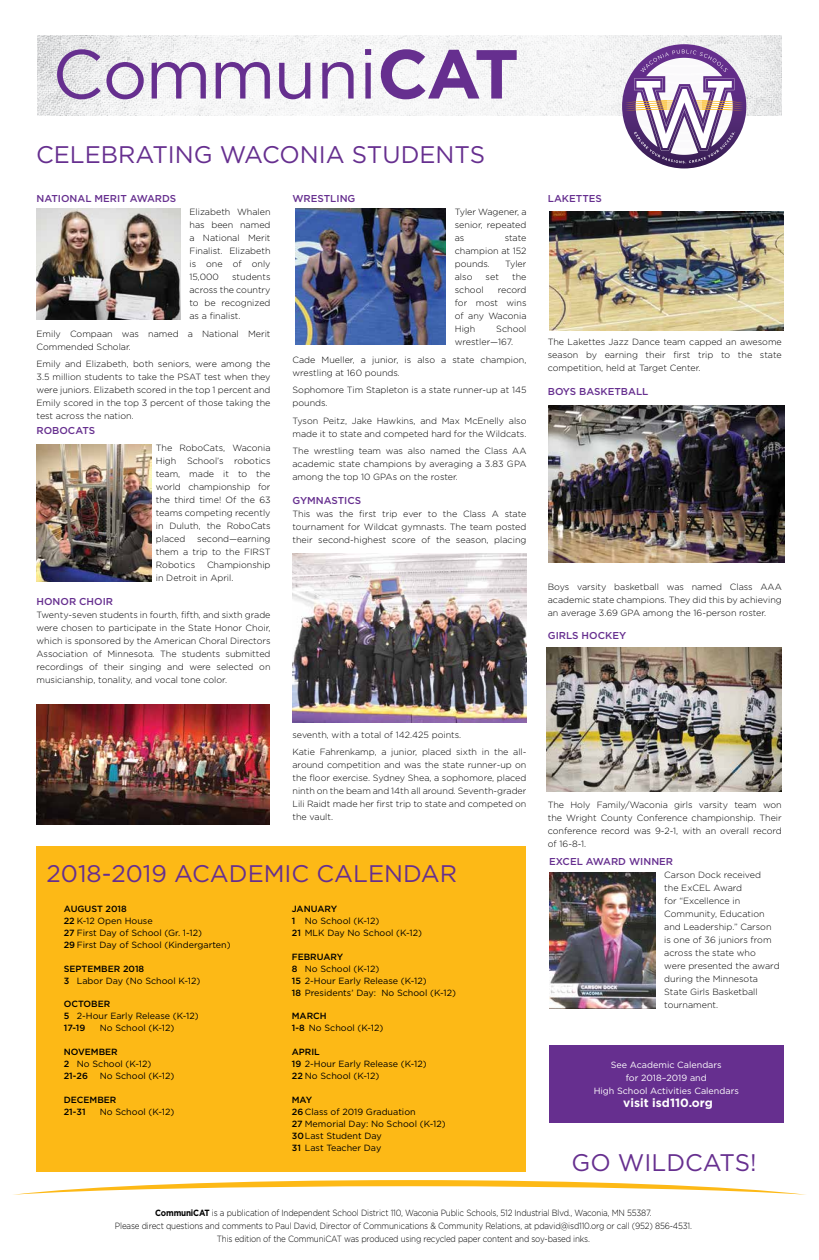
<style>
.page{position:relative;width:819px;height:1260px;background:#fff}
.page>*{position:absolute;margin:0;border:0;box-sizing:border-box;transform-origin:0 0}
.t1{font:69.2px "Gotham";letter-spacing:-.015em;color:#662f8f}
.t2{font:24px "Gotham";color:#662f8f}
.t3{font:700 12px "Gotham";color:#fff}
.t4{font:500 10px "Gotham";color:#662f8f}
.t5{font:300 9px/13px "Gotham";color:#000;text-align:justify}
.t6{font:9px/12px "Gotham";color:#000}
.t7{font:300 9px/13px "Gotham";letter-spacing:-.02em;color:#000;text-align:center;scale:.9 1}
.t8{font:9px/13px "Gotham";color:#fff;text-align:center}
.t9{font:500 9px/12px "Gotham";color:#000}
.s1{font-weight:700}
.s2{font-weight:500}
.s3{font-weight:400}
</style>
<div class="page">
<img style="left:546px;top:648px;width:235px;height:144px">
<div style="left:36px;top:846px;width:490px;height:325px;background:#fdb916"></div>
<img style="left:38px;top:36px;width:744px;height:80px">
<img style="left:549px;top:406px;width:235px;height:156px">
<img style="left:549px;top:872px;width:106px;height:137px">
<img style="left:549px;top:211px;width:234px;height:120px">
<img style="left:36px;top:445px;width:115px;height:136px">
<img style="left:296px;top:208px;width:150px;height:136px">
<img style="left:292px;top:553px;width:234px;height:170px">
<div style="left:549px;top:1045px;width:235px;height:77px;background:#662f8f"></div>
<svg style="left:13px;top:1180px;width:793px;height:15px"></svg>
<svg style="left:622px;top:44px;width:124px;height:124px"></svg>
<img style="left:37px;top:208px;width:143px;height:111px">
<img style="left:36px;top:704px;width:234px;height:120px">
<h1 class="t1" style="left:52px;top:30px;width:468px">Communi<span class="s1">CAT</span></h1>
<h2 class="t2" style="left:36px;top:139px;width:450px">CELEBRATING WACONIA STUDENTS</h2>
<p class="t4" style="left:37px;top:192px;width:141px">NATIONAL MERIT AWARDS</p>
<p class="t5" style="left:190px;top:205px;width:83px">Elizabeth Whalen has been named a National Merit Finalist. Elizabeth is one of only 15,000</p>
<p class="t5" style="left:190px;top:270px;width:83px;text-indent:43px">students across the country to be recognized as a finalist.</p>
<p class="t5" style="left:37px;top:327px;width:236px">Emily Compaan was named a National Merit<br>Commended Scholar.</p>
<p class="t5" style="left:37px;top:357px;width:236px">Emily and Elizabeth, both seniors, were among the 3.5 million students to take the PSAT test when they were juniors. Elizabeth scored in the top 1 percent and Emily scored in the top 3 percent of those taking the test across the nation.</p>
<p class="t4" style="left:37px;top:424px;width:60px">ROBOCATS</p>
<p class="t5" style="left:156px;top:441px;width:116px">The RoboCats, Waconia High School’s robotics team, made it to the world championship for the third time! Of the 63 teams competing recently in Duluth, the RoboCats placed</p>
<p class="t5" style="left:156px;top:532px;width:116px;text-indent:41px">second—earning them a trip to the FIRST Robotics</p>
<p class="t5" style="left:156px;top:558px;width:116px;text-indent:51px">Championship in Detroit in April.</p>
<p class="t4" style="left:37px;top:595px;width:78px">HONOR CHOIR</p>
<p class="t5" style="left:37px;top:608px;width:236px">Twenty-seven students in fourth, fifth, and sixth grade were chosen to participate in the State Honor Choir, which is sponsored by the American Choral Directors Association of Minnesota. The students submitted recordings of their singing and were selected on musicianship, tonality, and vocal tone color.</p>
<p class="t4" style="left:292px;top:192px;width:64px">WRESTLING</p>
<p class="t5" style="left:455px;top:205px;width:73px">Tyler Wagener, a senior, repeated as</p>
<p class="t5" style="left:455px;top:231px;width:73px;text-indent:50px">state champion at 152 pounds.</p>
<p class="t5" style="left:505px;top:257px;width:23px">Tyler</p>
<p class="t5" style="left:455px;top:270px;width:19px">also</p>
<p class="t5" style="left:486px;top:270px;width:15px">set</p>
<p class="t5" style="left:512px;top:270px;width:16px">the</p>
<p class="t5" style="left:455px;top:283px;width:30px">school</p>
<p class="t5" style="left:455px;top:283px;width:73px;text-indent:43px">record for most wins of any Waconia High</p>
<p class="t5" style="left:455px;top:322px;width:73px;text-indent:41px">School wrestler—167.</p>
<p class="t5" style="left:292px;top:353px;width:235px">Cade Mueller, a junior, is also a state champion, wrestling at 160 pounds.</p>
<p class="t5" style="left:292px;top:383px;width:236px">Sophomore Tim Stapleton is a state runner-up at 145 pounds.</p>
<p class="t5" style="left:292px;top:414px;width:235px">Tyson Peitz, Jake Hawkins, and Max McEnelly also made it to state and competed hard for the Wildcats.</p>
<p class="t5" style="left:292px;top:444px;width:236px">The wrestling team was also named the Class AA academic state champions by averaging a 3.83 GPA among the top 10 GPAs on the roster.</p>
<p class="t4" style="left:292px;top:494px;width:70px">GYMNASTICS</p>
<p class="t5" style="left:292px;top:507px;width:236px">This was the first trip ever to the Class A state tournament for Wildcat gymnasts. The team posted their second-highest score of the season, placing</p>
<p class="t5" style="left:292px;top:726px;width:236px;line-height:17.5px">seventh, with a total of 142.425 points.<br>Katie Fahrenkamp, a junior, placed sixth in the all-</p>
<p class="t5" style="left:292px;top:758px;width:236px">around competition and was the state runner-up on the floor exercise. Sydney Shea, a sophomore, placed ninth on the beam and 14th all around. Seventh-grader Lili Raidt made her first trip to state and competed on the vault.</p>
<h2 class="t2" style="left:47px;top:858px;width:412px">2018-2019 ACADEMIC CALENDAR</h2>
<p class="t6" style="left:64px;top:903px;width:168px"><span class="s2">AUGUST 2018<br>22</span> K-12 Open House<br><span class="s2">27</span> First Day of School (Gr. 1-12)<br><span class="s2">29</span> First Day of School (Kindergarten)</p>
<p class="t6" style="left:64px;top:962px;width:138px"><span class="s2">SEPTEMBER 2018<br>3</span> Labor Day (No School K-12)</p>
<p class="t6" style="left:64px;top:998px;width:136px"><span class="s2">OCTOBER<br>5</span> 2-Hour Early Release (K-12)<br><span class="s2">17-19</span></p>
<p class="t6" style="left:100px;top:1022px;width:76px">No School (K-12)</p>
<p class="t9" style="left:64px;top:1046px;width:89px">NOVEMBER<br>2 <span class="s3">No School (K-12)<br></span>21-26</p>
<p class="t6" style="left:100px;top:1070px;width:76px">No School (K-12)</p>
<p class="t9" style="left:64px;top:1093px;width:54px">DECEMBER<br>21-31</p>
<p class="t6" style="left:100px;top:1105px;width:76px">No School (K-12)</p>
<p class="t6" style="left:292px;top:903px;width:132px"><span class="s2">JANUARY<br>1</span> No School (K-12)<br><span class="s2">21</span> MLK Day No School (K-12)</p>
<p class="t6" style="left:292px;top:950px;width:166px"><span class="s2">FEBRUARY<br>8</span> No School (K-12)<br><span class="s2">15</span> 2-Hour Early Release (K-12)<br><span class="s2">18</span> Presidents’ Day: No School (K-12)</p>
<p class="t6" style="left:292px;top:1010px;width:93px"><span class="s2">MARCH<br>1-8</span> No School (K-12)</p>
<p class="t6" style="left:292px;top:1046px;width:136px"><span class="s2">APRIL<br>19</span> 2-Hour Early Release (K-12)<br><span class="s2">22</span> No School (K-12)</p>
<p class="t6" style="left:292px;top:1093px;width:155px"><span class="s2">MAY<br>26</span> Class of 2019 Graduation<br><span class="s2">27</span> Memorial Day: No School (K-12)<br><span class="s2">30</span>Last Student Day<br><span class="s2">31</span> Last Teacher Day</p>
<p class="t4" style="left:548px;top:192px;width:56px">LAKETTES</p>
<p class="t5" style="left:548px;top:335px;width:235px">The Lakettes Jazz Dance team capped an awesome season by earning their first trip to the state competition, held at Target Center.</p>
<p class="t4" style="left:548px;top:385px;width:102px">BOYS BASKETBALL</p>
<p class="t5" style="left:548px;top:580px;width:236px">Boys varsity basketball was named Class AAA academic state champions. They did this by achieving an average 3.69 GPA among the 16-person roster.</p>
<p class="t4" style="left:548px;top:629px;width:80px">GIRLS HOCKEY</p>
<p class="t5" style="left:548px;top:798px;width:236px">The Holy Family/Waconia girls varsity team won the Wright County Conference championship. Their conference record was 9-2-1, with an overall record of 16-8-1.</p>
<p class="t4" style="left:549px;top:855px;width:126px">EXCEL AWARD WINNER</p>
<p class="t5" style="left:664px;top:868px;width:117px;text-align:left">Carson Dock received<br>the ExCEL Award<br>for “Excellence in<br>Community, Education and Leadership.” Carson is one of 36 juniors from across the state who<br>were presented the award during the Minnesota<br>State Girls Basketball tournament.</p>
<p class="t8" style="left:594px;top:1058px;width:147px">See Academic Calendars<br>for 2018–2019 and<br>High School Activities Calendars</p>
<h3 class="t3" style="left:623px;top:1094px;width:91px">visit isd110.org</h3>
<h2 class="t2" style="left:572px;top:1148px;width:187px">GO WILDCATS!</h2>
<p class="t7" style="left:115px;top:1206px;width:643px"><span class="s1">CommuniCAT</span> is a publication of Independent School District 110, Waconia Public Schools, 512 Industrial Blvd., Waconia, MN 55387.<br>Please direct questions and comments to Paul David, Director of Communications &amp; Community Relations, at pdavid@isd110.org or call (952) 856-4531.<br>This edition of the CommuniCAT was produced using recycled paper content and soy-based inks.</p>
</div>
